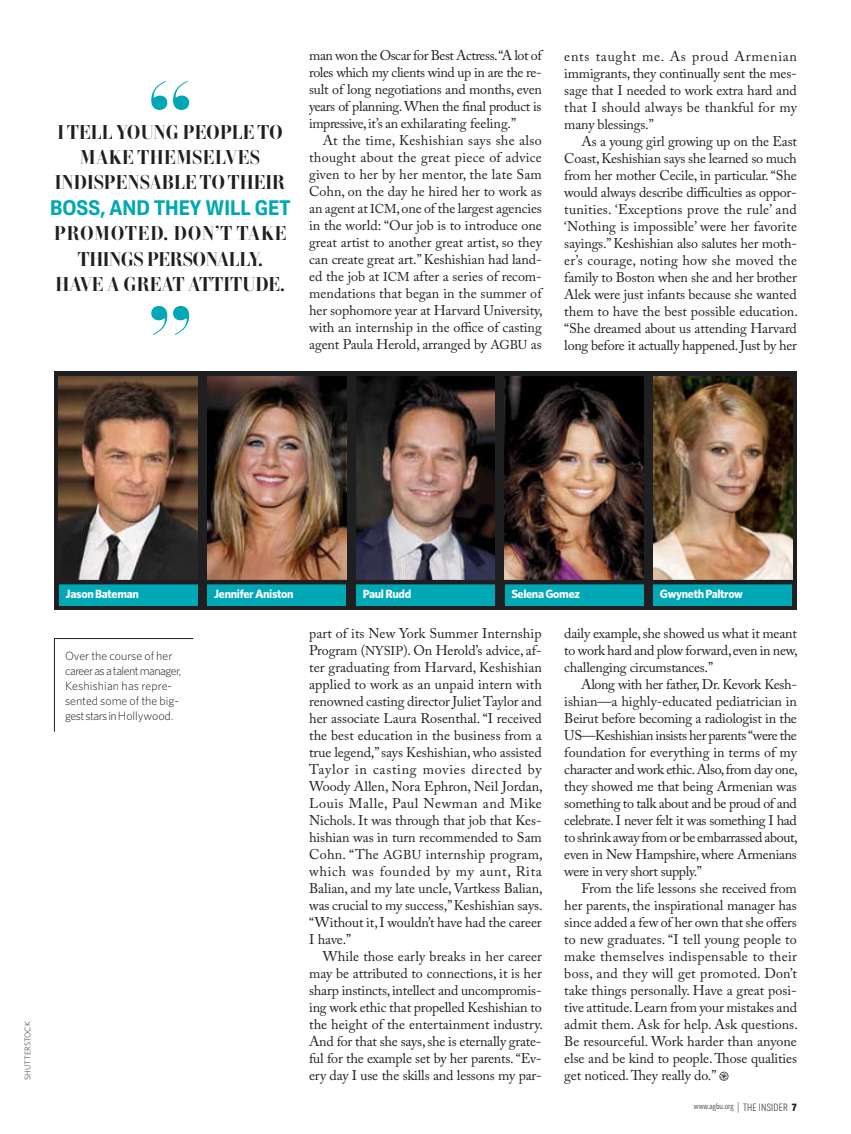
<style>
.page{position:relative;width:851px;height:1134px;background:#fff}
.page>*{position:absolute;margin:0;border:0;box-sizing:border-box;transform-origin:0 0}
.t1{font:115.2px/221.7px "Yo Andy Thirteen";color:#00a7b5}
.t2{font:21px/25.5px "Yo Andy Thirteen";color:#1f1e21;text-align:center}
.t3{font:600 21px "Trilon";color:#00a7b5}
.t4{font:14.1px/17px "Adobe Caslon Pro";letter-spacing:-.015em;color:#231f20;text-align:justify}
.t5{font:300 12px/15px "Whitney";letter-spacing:-.005em;color:#231f20}
.t6{font:700 12px "Whitney";letter-spacing:-.03em;color:#fff}
.t7{font:100 9px "Trilon Cond";color:#231f20}
.t8{font:300 8.25px "Whitney";color:#231f20}
.s1{font-size:12.75px}
.s2{font-size:10.5px}
.s3{font-weight:700;font-size:10.5px}
</style>
<div class="page">
<svg style="left:719px;top:1072px;width:9px;height:9px"></svg>
<div style="left:54px;top:372px;width:742px;height:238px;background:#1f1e21"></div>
<img style="left:59px;top:377px;width:139px;height:203px">
<img style="left:356px;top:377px;width:139px;height:203px">
<img style="left:207px;top:377px;width:139px;height:203px">
<img style="left:504px;top:377px;width:139px;height:203px">
<img style="left:653px;top:377px;width:139px;height:203px">
<div style="left:59px;top:582px;width:139px;height:23px;background:#00a7b5"></div>
<div style="left:207px;top:582px;width:139px;height:23px;background:#00a7b5"></div>
<div style="left:356px;top:582px;width:139px;height:23px;background:#00a7b5"></div>
<div style="left:504px;top:582px;width:139px;height:23px;background:#00a7b5"></div>
<div style="left:653px;top:582px;width:139px;height:23px;background:#00a7b5"></div>
<hr style="left:54px;top:580px;width:742px;height:4px;background:#1f1e21">
<svg style="left:54px;top:638px;width:140px;height:94px"></svg>
<h1 class="t1" style="left:147px;top:11px;width:47px">“ ”</h1>
<h2 class="t2" style="left:55px;top:118px;width:232px">I TELL YOUNG PEOPLE TO<br>MAKE THEMSELVES<br>INDISPENSABLE TO THEIR</h2>
<h2 class="t3" style="left:50px;top:194px;width:242px">BOSS, AND THEY WILL GET</h2>
<h2 class="t2" style="left:54px;top:220px;width:234px">PROMOTED. DON’T TAKE<br>THINGS PERSONALLY.<br>HAVE A GREAT ATTITUDE.</h2>
<p class="t4" style="left:309px;top:47px;width:234px">man won the Oscar for Best Actress.“A lot of roles which my clients wind up in are the re&shy;sult of long negotiations and months, even years of planning. When the final product is impressive, it’s an exhilarating feeling.”</p>
<p class="t4" style="left:309px;top:132px;width:235px;text-indent:14px">At the time, Keshishian says she also thought about the great piece of advice given to her by her mentor, the late Sam Cohn, on the day he hired her to work as an agent at <span class="s1">ICM</span>, one of the largest agencies in the world: “Our job is to introduce one great artist to another great artist, so they can create great art.” Keshishian had land&shy;ed the job at <span class="s1">ICM</span> after a series of recom&shy;mendations that began in the summer of her sophomore year at Harvard University, with an internship in the office of casting agent Paula Herold, arranged by <span class="s1">AGBU</span> as</p>
<p class="t4" style="left:564px;top:47px;width:234px">ents taught me. As proud Armenian immigrants, they continually sent the mes&shy;sage that I needed to work extra hard and that I should always be thankful for my many blessings.”</p>
<p class="t4" style="left:564px;top:132px;width:235px;text-indent:17px">As a young girl growing up on the East Coast, Keshishian says she learned so much from her mother Cecile, in particular. “She would always describe difficulties as oppor&shy;tunities. ‘Exceptions prove the rule’ and ‘Nothing is impossible’ were her favorite sayings.” Keshishian also salutes her moth&shy;er’s courage, noting how she moved the family to Boston when she and her brother Alek were just infants because she wanted them to have the best possible education. “She dreamed about us attending Harvard long before it actually happened. Just by her</p>
<p class="t8" style="left:23px;top:1080px;width:60px;rotate:-90deg">SHUTTERSTOCK</p>
<p class="t6" style="left:66px;top:587px;width:75px">Jason Bateman</p>
<p class="t6" style="left:214px;top:587px;width:81px">Jennifer Aniston</p>
<p class="t6" style="left:363px;top:587px;width:50px">Paul Rudd</p>
<p class="t6" style="left:511px;top:587px;width:70px">Selena Gomez</p>
<p class="t6" style="left:660px;top:587px;width:84px">Gwyneth Paltrow</p>
<p class="t5" style="left:65px;top:648px;width:118px">Over the course of her career as a talent manager,<br>Keshishian has repre&shy;sented some of the big&shy;gest stars in Hollywood.</p>
<p class="t4" style="left:309px;top:625px;width:235px">part of its New York Summer Internship Program (<span class="s1">NYSIP</span>). On Herold’s advice, af&shy;ter graduating from Harvard, Keshishian applied to work as an unpaid intern with renowned casting director Juliet Taylor and her associate Laura Rosenthal. “I received the best education in the business from a true legend,” says Keshishian, who assisted Taylor in casting movies directed by Woody Allen, Nora Ephron, Neil Jordan, Louis Malle, Paul Newman and Mike Nichols. It was through that job that Kes&shy;hishian was in turn recommended to Sam Cohn. “The <span class="s1">AGBU</span> internship program, which was founded by my aunt, Rita Balian, and my late uncle, Vartkess Balian, was crucial to my success,” Keshishian says. “Without it, I wouldn’t have had the career I have.”</p>
<p class="t4" style="left:309px;top:948px;width:235px;text-indent:14px">While those early breaks in her career may be attributed to connections, it is her sharp instincts, intellect and uncompromis&shy;ing work ethic that propelled Keshishian to the height of the entertainment industry.<br>And for that she says, she is eternally grate&shy;ful for the example set by her parents. “Ev&shy;ery day I use the skills and lessons my par-</p>
<p class="t4" style="left:564px;top:625px;width:235px">daily example, she showed us what it meant to work hard and plow forward, even in new, challenging circumstances.”</p>
<p class="t4" style="left:564px;top:676px;width:235px;text-indent:17px">Along with her father, Dr. Kevork Kesh&shy;ishian—a highly-educated pediatrician in Beirut before becoming a radiologist in the US—Keshishian insists her parents “were the foundation for everything in terms of my character and work ethic. Also, from day one, they showed me that being Armenian was something to talk about and be proud of and celebrate. I never felt it was something I had to shrink away from or be embarrassed about, even in New Hampshire, where Armenians were in very short supply.”</p>
<p class="t4" style="left:564px;top:880px;width:235px;text-indent:17px">From the life lessons she received from her parents, the inspirational manager has since added a few of her own that she offers to new graduates. “I tell young people to make themselves indispensable to their boss, and they will get promoted. Don’t take things personally. Have a great posi&shy;tive attitude. Learn from your mistakes and admit them. Ask for help. Ask questions.<br>Be resourceful. Work harder than anyone else and be kind to people. Those qualities get noticed. They really do.”</p>
<p class="t7" style="left:694px;top:1101px;width:101px">www.agbu.org <span class="s2">| THE INSIDER</span> <span class="s3">7</span></p>
</div>
